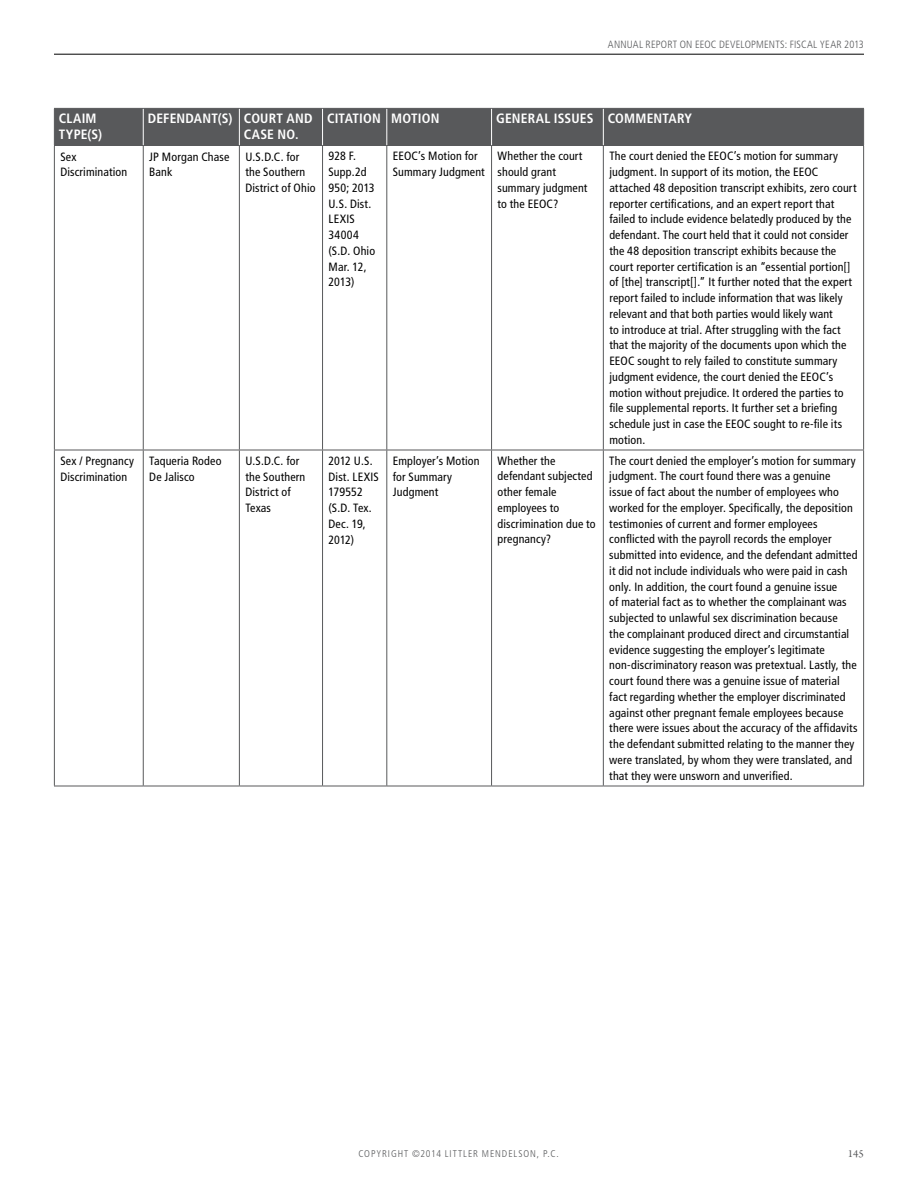
<style>
.page{position:relative;width:918px;height:1188px;background:#fff}
.page>*{position:absolute;margin:0;border:0;box-sizing:border-box;transform-origin:0 0}
.t1{font:700 condensed 13.5px/15.8px "Frutiger LT Std";letter-spacing:.015em;color:#fff}
.t2{font:condensed 12px/15.8px "Frutiger LT Std";letter-spacing:.015em;color:#000}
.t3{font:11.25px "Arno Pro";color:#58595b}
.t4{font:300 condensed 10.5px "Frutiger LT Std";letter-spacing:.02em;color:#58595b}
.t5{font:300 condensed 9.75px "Frutiger LT Std";letter-spacing:.095em;color:#58595b}
</style>
<div class="page">
<hr style="left:54px;top:54px;width:810px;height:1px;background:#000">
<div style="left:55px;top:109px;width:808px;height:36px;background:#58595b"></div>
<hr style="left:143px;top:109px;width:1px;height:36px;background:#fff">
<hr style="left:239px;top:109px;width:1px;height:36px;background:#fff">
<hr style="left:322px;top:109px;width:1px;height:36px;background:#fff">
<hr style="left:386px;top:109px;width:1px;height:36px;background:#fff">
<hr style="left:491px;top:109px;width:1px;height:36px;background:#fff">
<hr style="left:603px;top:109px;width:1px;height:36px;background:#fff">
<hr style="left:143px;top:146px;width:1px;height:304px;background:#58595b">
<hr style="left:239px;top:146px;width:1px;height:304px;background:#58595b">
<hr style="left:322px;top:146px;width:1px;height:304px;background:#58595b">
<hr style="left:386px;top:146px;width:1px;height:304px;background:#58595b">
<hr style="left:491px;top:146px;width:1px;height:304px;background:#58595b">
<hr style="left:603px;top:146px;width:1px;height:304px;background:#58595b">
<hr style="left:54px;top:450px;width:89px;height:1px;background:#58595b">
<hr style="left:143px;top:450px;width:96px;height:1px;background:#58595b">
<hr style="left:143px;top:450px;width:1px;height:336px;background:#58595b">
<hr style="left:239px;top:450px;width:84px;height:1px;background:#58595b">
<hr style="left:239px;top:450px;width:1px;height:336px;background:#58595b">
<hr style="left:323px;top:450px;width:64px;height:1px;background:#58595b">
<hr style="left:322px;top:450px;width:1px;height:336px;background:#58595b">
<hr style="left:387px;top:450px;width:105px;height:1px;background:#58595b">
<hr style="left:386px;top:450px;width:1px;height:336px;background:#58595b">
<hr style="left:492px;top:450px;width:111px;height:1px;background:#58595b">
<hr style="left:491px;top:450px;width:1px;height:336px;background:#58595b">
<hr style="left:603px;top:450px;width:261px;height:1px;background:#58595b">
<hr style="left:603px;top:450px;width:1px;height:336px;background:#58595b">
<hr style="left:54px;top:786px;width:89px;height:1px;background:#58595b">
<hr style="left:143px;top:786px;width:96px;height:1px;background:#58595b">
<hr style="left:239px;top:786px;width:84px;height:1px;background:#58595b">
<hr style="left:323px;top:786px;width:64px;height:1px;background:#58595b">
<hr style="left:387px;top:786px;width:105px;height:1px;background:#58595b">
<hr style="left:492px;top:786px;width:111px;height:1px;background:#58595b">
<hr style="left:603px;top:786px;width:261px;height:1px;background:#58595b">
<hr style="left:54px;top:108px;width:89px;height:1px;background:#58595b">
<hr style="left:54px;top:109px;width:1px;height:36px;background:#58595b">
<hr style="left:143px;top:108px;width:96px;height:1px;background:#58595b">
<hr style="left:239px;top:108px;width:84px;height:1px;background:#58595b">
<hr style="left:323px;top:108px;width:64px;height:1px;background:#58595b">
<hr style="left:387px;top:108px;width:105px;height:1px;background:#58595b">
<hr style="left:492px;top:108px;width:111px;height:1px;background:#58595b">
<hr style="left:603px;top:108px;width:261px;height:1px;background:#58595b">
<hr style="left:863px;top:109px;width:1px;height:36px;background:#58595b">
<hr style="left:54px;top:145px;width:89px;height:1px;background:#58595b">
<hr style="left:143px;top:145px;width:96px;height:1px;background:#58595b">
<hr style="left:239px;top:145px;width:84px;height:1px;background:#58595b">
<hr style="left:323px;top:145px;width:64px;height:1px;background:#58595b">
<hr style="left:387px;top:145px;width:105px;height:1px;background:#58595b">
<hr style="left:492px;top:145px;width:111px;height:1px;background:#58595b">
<hr style="left:603px;top:145px;width:261px;height:1px;background:#58595b">
<hr style="left:54px;top:146px;width:1px;height:304px;background:#58595b">
<hr style="left:863px;top:146px;width:1px;height:304px;background:#58595b">
<hr style="left:54px;top:450px;width:1px;height:336px;background:#58595b">
<hr style="left:863px;top:450px;width:1px;height:336px;background:#58595b">
<p class="t4" style="left:608px;top:39px;width:258px">ANNUAL REPORT ON EEOC DEVELOPMENTS: FISCAL YEAR 2013</p>
<p class="t1" style="left:59px;top:110px;width:45px">CLAIM<br>TYPE (S)</p>
<p class="t1" style="left:148px;top:110px;width:18px">DEFENDANT</p>
<p class="t1" style="left:218px;top:110px;width:43px">(S) COURT</p>
<p class="t1" style="left:287px;top:110px;width:10px">AND</p>
<p class="t1" style="left:244px;top:126px;width:17px">CASE</p>
<p class="t1" style="left:278px;top:126px;width:23px">NO.</p>
<p class="t1" style="left:327px;top:110px;width:15px">CITATION</p>
<p class="t1" style="left:391px;top:110px;width:20px">MOTION</p>
<p class="t1" style="left:496px;top:110px;width:9px">GENERAL</p>
<p class="t1" style="left:554px;top:110px;width:12px">ISSUES</p>
<p class="t1" style="left:608px;top:110px;width:17px">COMMENTARY</p>
<p class="t2" style="left:60px;top:149px;width:68px">Sex<br>Discrimination</p>
<p class="t2" style="left:149px;top:149px;width:82px">JP Morgan Chase<br>Bank</p>
<p class="t2" style="left:245px;top:149px;width:72px">U.S.D.C. for the Southern<br>District of Ohio</p>
<p class="t2" style="left:329px;top:149px;width:48px">928 F.<br>Supp.2d<br>950; 2013<br>U.S. Dist.<br>LEXIS<br>34004 (S.D. Ohio<br>Mar. 12,<br>2013)</p>
<p class="t2" style="left:393px;top:148px;width:94px">EEOC’s Motion for<br>Summary Judgment</p>
<p class="t2" style="left:498px;top:148px;width:91px">Whether the court should grant summary judgment to the EEOC?</p>
<p class="t2" style="left:609px;top:148px;width:249px">The court denied the EEOC’s motion for summary judgment. In support of its motion, the EEOC attached 48 deposition transcript exhibits, zero court reporter certifications, and an expert report that failed to include evidence belatedly produced by the defendant. The court held that it could not consider the 48 deposition transcript exhibits because the court reporter certification is an “essential portion[] of [the] transcript[].” It further noted that the expert report failed to include information that was likely relevant and that both parties would likely want<br>to introduce at trial. After struggling with the fact that the majority of the documents upon which the EEOC sought to rely failed to constitute summary judgment evidence, the court denied the EEOC’s motion without prejudice. It ordered the parties to file supplemental reports. It further set a briefing schedule just in case the EEOC sought to re-file its motion.</p>
<p class="t2" style="left:60px;top:453px;width:75px">Sex / Pregnancy<br>Discrimination</p>
<p class="t2" style="left:149px;top:453px;width:74px">Taqueria Rodeo<br>De Jalisco</p>
<p class="t2" style="left:245px;top:453px;width:62px">U.S.D.C. for the Southern<br>District of<br>Texas</p>
<p class="t2" style="left:329px;top:453px;width:52px">2012 U.S.<br>Dist. LEXIS<br>179552 (S.D. Tex.<br>Dec. 19,<br>2012)</p>
<p class="t2" style="left:393px;top:453px;width:88px">Employer’s Motion for Summary<br>Judgment</p>
<p class="t2" style="left:498px;top:453px;width:100px">Whether the defendant subjected other female employees to discrimination due to pregnancy?</p>
<p class="t2" style="left:609px;top:453px;width:250px">The court denied the employer’s motion for summary judgment. The court found there was a genuine<br>issue of fact about the number of employees who worked for the employer. Specifically, the deposition testimonies of current and former employees conflicted with the payroll records the employer submitted into evidence, and the defendant admitted it did not include individuals who were paid in cash only. In addition, the court found a genuine issue<br>of material fact as to whether the complainant was subjected to unlawful sex discrimination because<br>the complainant produced direct and circumstantial evidence suggesting the employer’s legitimate non-discriminatory reason was pretextual. Lastly, the court found there was a genuine issue of material fact regarding whether the employer discriminated against other pregnant female employees because there were issues about the accuracy of the affidavits the defendant submitted relating to the manner they were translated, by whom they were translated, and that they were unsworn and unverified.</p>
<p class="t5" style="left:358px;top:1148px;width:202px">COPYRIGHT ©2014 LITTLER MENDEL SON, P.C.</p>
<p class="t3" style="left:848px;top:1147px;width:18px">145</p>
</div>
